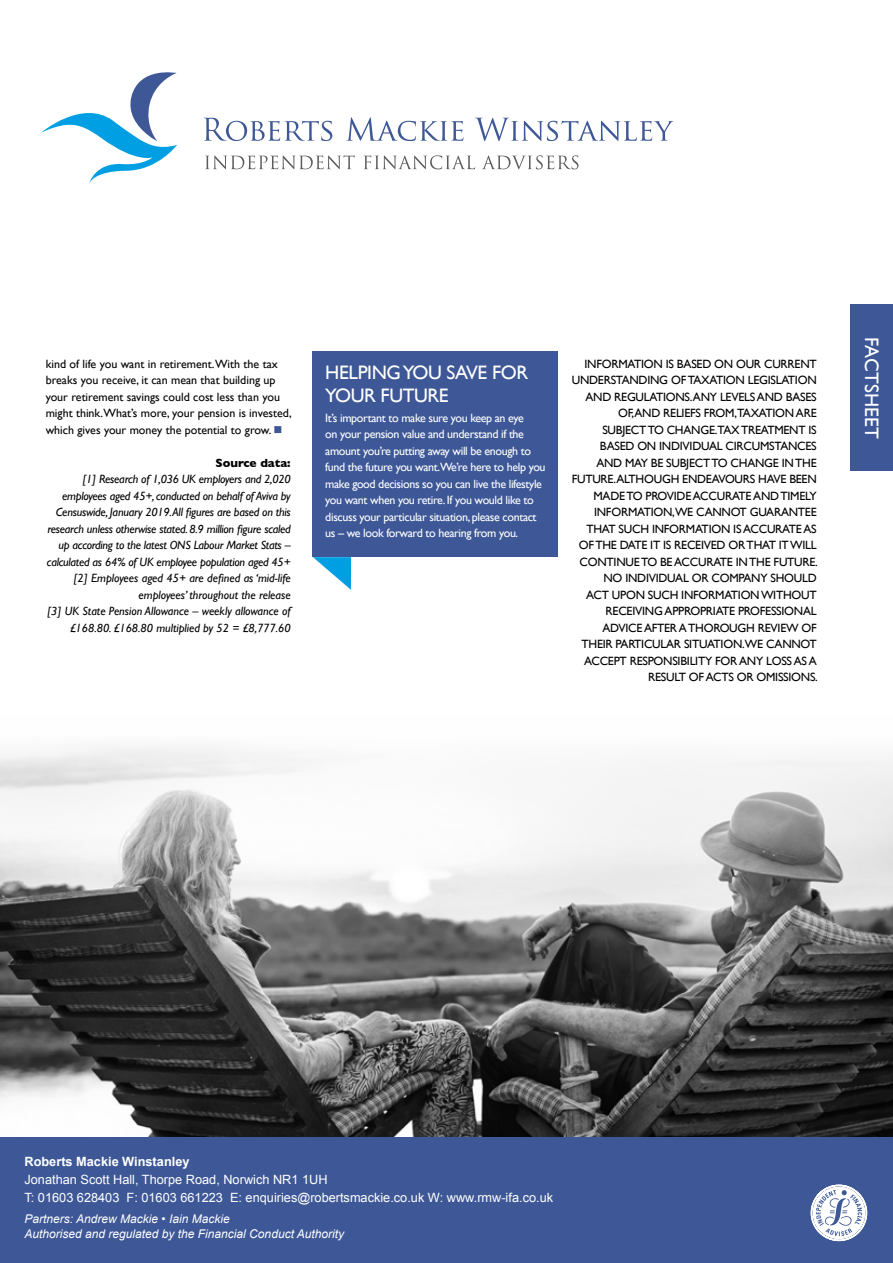
<style>
.page{position:relative;width:893px;height:1263px;background:#fff}
.page>*{position:absolute;margin:0;border:0;box-sizing:border-box;transform-origin:0 0}
.t1{font:19.5px/22.5px "Gill Sans";letter-spacing:-.02em;color:#fff}
.t2{font:19.5px "Gill Sans";letter-spacing:.01em;color:#fff}
.t3{font:12.75px/18px "Arial";color:#fff}
.t4{font:700 12.75px "Arial";color:#fff}
.t5{font:12px/16.5px "Gill Sans";letter-spacing:-.02em;color:#000;text-align:right}
.t6{font:italic 12px/16.5px "Gill Sans";letter-spacing:-.02em;color:#000;text-align:right}
.t7{font:12px/16.5px "Gill Sans";letter-spacing:-.03em;color:#fff}
.t8{font:12px/16.5px "Gill Sans";color:#000}
.t9{font:italic 12px/15px "Arial";color:#fff}
.t10{font:700 12px "Gill Sans";color:#000}
.s1{color:#3e5897}
</style>
<div class="page">
<svg style="left:313px;top:557px;width:38px;height:33px"></svg>
<div style="left:313px;top:351px;width:245px;height:206px;background:#3e5897"></div>
<img style="left:0;top:747px;width:893px;height:390px">
<div style="left:0;top:1137px;width:893px;height:125px;background:#3e5897"></div>
<div style="left:850px;top:305px;width:43px;height:166px;background:#3e5897"></div>
<svg style="left:810px;top:1184px;width:58px;height:58px"></svg>
<svg style="left:41px;top:72px;width:136px;height:112px"></svg>
<svg style="left:204px;top:118px;width:128px;height:23px"></svg>
<svg style="left:346px;top:117px;width:117px;height:24px"></svg>
<svg style="left:475px;top:118px;width:198px;height:23px"></svg>
<svg style="left:205px;top:155px;width:150px;height:14px"></svg>
<svg style="left:364px;top:155px;width:111px;height:14px"></svg>
<svg style="left:482px;top:155px;width:96px;height:14px"></svg>
<p class="t8" style="left:46px;top:355px;width:247px">kind of life you want in retirement.With the tax breaks you receive, it can mean that building up your retirement savings could cost less than you might think.What’s more, your pension is invested, which gives your money the potential to grow. <span class="s1">■</span></p>
<p class="t10" style="left:215px;top:455px;width:77px">Source data:</p>
<p class="t6" style="left:47px;top:471px;width:245px">[1] Research of 1,036 UK employers and 2,020 employees aged 45+, conducted on behalf of Aviva by Censuswide, January 2019.All figures are based on this research unless otherwise stated. 8.9 million figure scaled up according to the latest ONS Labour Market Stats – calculated as 64% of UK employee population aged 45+ [2] Employees aged 45+ are defined as ‘mid-life employees’ throughout the release<br>[3] UK State Pension Allowance – weekly allowance of £168.80. £168.80 multiplied by 52 = £8,777.60</p>
<h1 class="t1" style="left:325px;top:361px;width:204px">HELPING YOU SAVE FOR<br>YOUR FUTURE</h1>
<p class="t7" style="left:325px;top:409px;width:222px">It’s important to make sure you keep an eye<br>on your pension value and understand if the amount you’re putting away will be enough to fund the future you want.We’re here to help you make good decisions so you can live the lifestyle you want when you retire. If you would like to discuss your particular situation, please contact us – we look forward to hearing from you.</p>
<p class="t5" style="left:572px;top:355px;width:248px">INFORMATION IS BASED ON OUR CURRENT UNDERSTANDING OF TAXATION LEGISLATION AND REGULATIONS.ANY LEVELS AND BASES OF,AND RELIEFS FROM,TAXATION ARE<br>SUBJECT TO CHANGE.TAX TREATMENT IS BASED ON INDIVIDUAL CIRCUMSTANCES<br>AND MAY BE SUBJECT TO CHANGE IN THE FUTURE.ALTHOUGH ENDEAVOURS HAVE BEEN MADE TO PROVIDE ACCURATE AND TIMELY INFORMATION,WE CANNOT GUARANTEE THAT SUCH INFORMATION IS ACCURATE AS OF THE DATE IT IS RECEIVED OR THAT IT WILL CONTINUE TO BE ACCURATE IN THE FUTURE.<br>NO INDIVIDUAL OR COMPANY SHOULD<br>ACT UPON SUCH INFORMATION WITHOUT RECEIVING APPROPRIATE PROFESSIONAL ADVICE AFTER A THOROUGH REVIEW OF THEIR PARTICULAR SITUATION.WE CANNOT ACCEPT RESPONSIBILITY FOR ANY LOSS AS A RESULT OF ACTS OR OMISSIONS.</p>
<h1 class="t2" style="left:883px;top:337px;width:104px;rotate:90deg">FACTSHEET</h1>
<p class="t4" style="left:25px;top:1154px;width:166px">Roberts Mackie Winstanley</p>
<p class="t3" style="left:25px;top:1170px;width:530px">Jonathan Scott Hall, Thorpe Road, Norwich NR1 1UH<br>T: 01603 628403 F: 01603 661223 E: enquiries@robertsmackie.co.uk W: www.rmw-ifa.co.uk</p>
<p class="t9" style="left:25px;top:1211px;width:321px">Partners: Andrew Mackie • Iain Mackie<br>Authorised and regulated by the Financial Conduct Authority</p>
</div>
